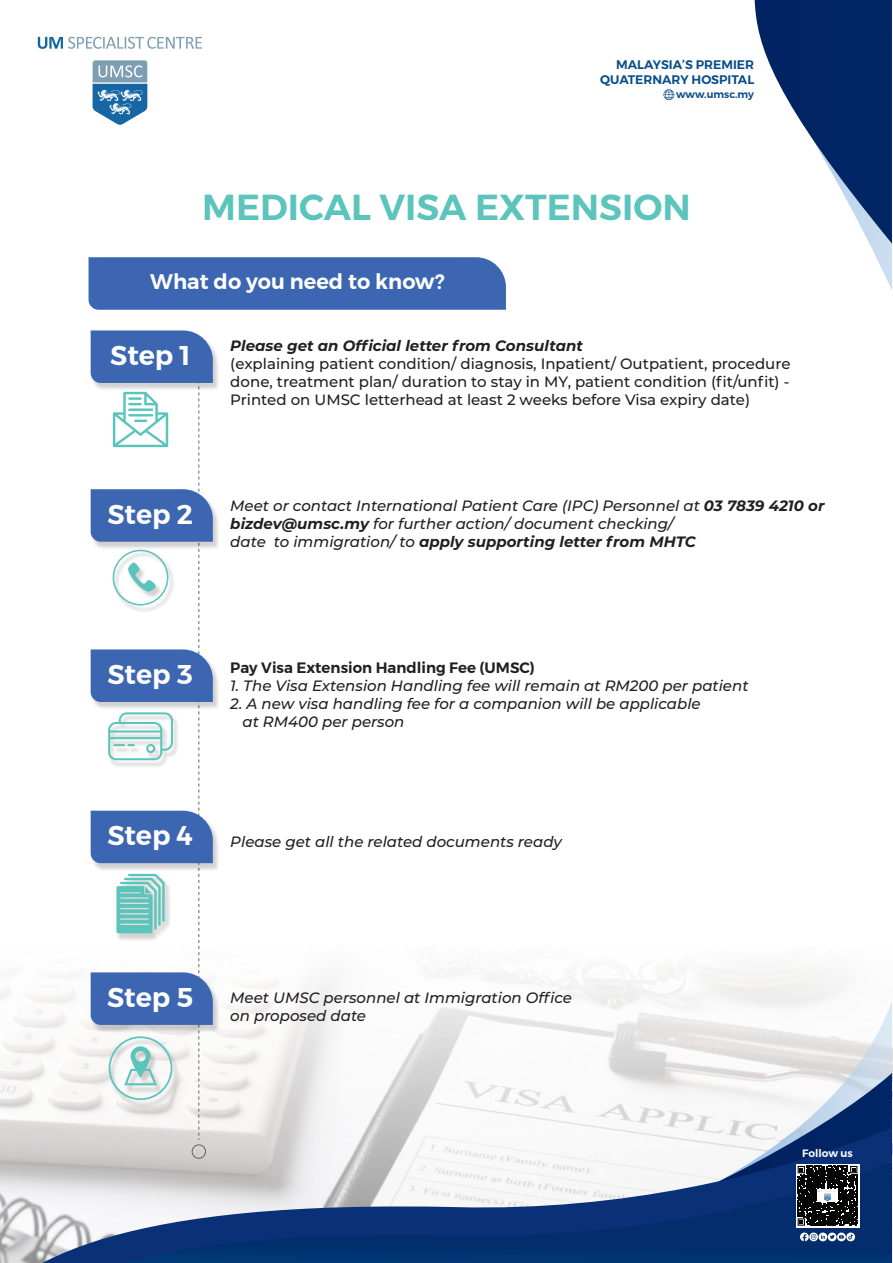
<style>
.page{position:relative;width:893px;height:1263px;background:#fff}
.page>*{position:absolute;margin:0;border:0;box-sizing:border-box;transform-origin:0 0}
.t1{font:600 36px "Montserrat";color:#5bc4bb}
.t2{font:600 27px "Montserrat";color:#fff}
.t3{font:600 21px "Montserrat";color:#fff}
.t4{font:italic 500 15px/18px "Montserrat";color:#231f20}
.t5{font:500 15px/18px "Montserrat";color:#231f20;text-align:justify}
.t6{font:italic 700 15px "Montserrat";color:#231f20}
.t7{font:600 15px "Montserrat";color:#231f20}
.t8{font:600 12.3px/14.9px "Montserrat";color:#0a4e8a;text-align:right}
.t9{font:600 10.5px "Montserrat";color:#fff}
.t10{font:600 10.35px "Montserrat";color:#0a4e8a}
.s1{font-weight:700}
</style>
<div class="page">
<svg style="left:0;top:968px;width:893px;height:295px"></svg>
<svg style="left:755px;top:0;width:137px;height:244px"></svg>
<svg style="left:548px;top:968px;width:344px;height:93px"></svg>
<svg style="left:2px;top:1061px;width:890px;height:202px;fill:#f3f2f3"></svg>
<svg style="left:127px;top:1163px;width:765px;height:100px"></svg>
<svg style="left:800px;top:1232px;width:55px;height:9px"></svg>
<svg style="left:795px;top:1164px;width:64px;height:64px"></svg>
<svg style="left:798px;top:1166px;width:59px;height:60px"></svg>
<img style="left:816px;top:1189px;width:22px;height:13px">
<svg style="left:93px;top:60px;width:54px;height:65px"></svg>
<svg style="left:38px;top:37px;width:164px;height:12px"></svg>
<svg style="left:663px;top:89px;width:11px;height:11px"></svg>
<img style="left:90px;top:330px;width:128px;height:59px">
<img style="left:90px;top:489px;width:128px;height:59px">
<img style="left:90px;top:649px;width:128px;height:59px">
<img style="left:90px;top:811px;width:128px;height:59px">
<img style="left:89px;top:972px;width:131px;height:62px">
<svg style="left:91px;top:330px;width:122px;height:810px"></svg>
<div style="left:192px;top:1144px;width:14px;height:15px;border:1px solid #626363;border-radius:50%"></div>
<div style="left:89px;top:257px;width:417px;height:53px;background:#3c66b1"></div>
<p class="t8" style="left:600px;top:57px;width:155px">MALAYSIA’S PREMIER<br>QUATERNARY HOSPITAL</p>
<p class="t10" style="left:676px;top:86px;width:79px">www.umsc.my</p>
<h1 class="t1" style="left:202px;top:179px;width:490px">MEDICAL VISA EXTENSION</h1>
<h3 class="t3" style="left:150px;top:265px;width:296px">What do you need to know?</h3>
<h2 class="t2" style="left:110px;top:334px;width:82px">Step 1</h2>
<h2 class="t2" style="left:107px;top:493px;width:87px">Step 2</h2>
<p class="t6" style="left:230px;top:335px;width:354px">Please get an Official letter from Consultant</p>
<p class="t5" style="left:230px;top:354px;width:562px">(explaining patient condition/ diagnosis, Inpatient/ Outpatient, procedure done, treatment plan/ duration to stay in MY, patient condition (fit/unfit) - Printed on UMSC letterhead at least 2 weeks before Visa expiry date)</p>
<p class="t4" style="left:230px;top:496px;width:596px">Meet or contact International Patient Care (IPC) Personnel at <span class="s1">03 7839 4210 or bizdev@umsc.my</span> for further action/ document checking/<br>date to immigration/ to <span class="s1">apply supporting letter from MHTC</span></p>
<h2 class="t2" style="left:107px;top:653px;width:87px">Step 3</h2>
<p class="t7" style="left:230px;top:656px;width:306px">Pay Visa Extension Handling Fee (UMSC)</p>
<p class="t4" style="left:230px;top:676px;width:520px">1. The Visa Extension Handling fee will remain at RM200 per patient</p>
<p class="t4" style="left:242px;top:694px;width:460px;text-indent:-12px">2. A new visa handling fee for a companion will be applicable at RM400 per person</p>
<h2 class="t2" style="left:107px;top:814px;width:87px">Step 4</h2>
<p class="t4" style="left:230px;top:832px;width:333px">Please get all the related documents ready</p>
<h2 class="t2" style="left:107px;top:976px;width:88px">Step 5</h2>
<p class="t4" style="left:230px;top:988px;width:343px">Meet UMSC personnel at Immigration Office on proposed date</p>
<p class="t9" style="left:802px;top:1145px;width:52px">Follow us</p>
</div>
